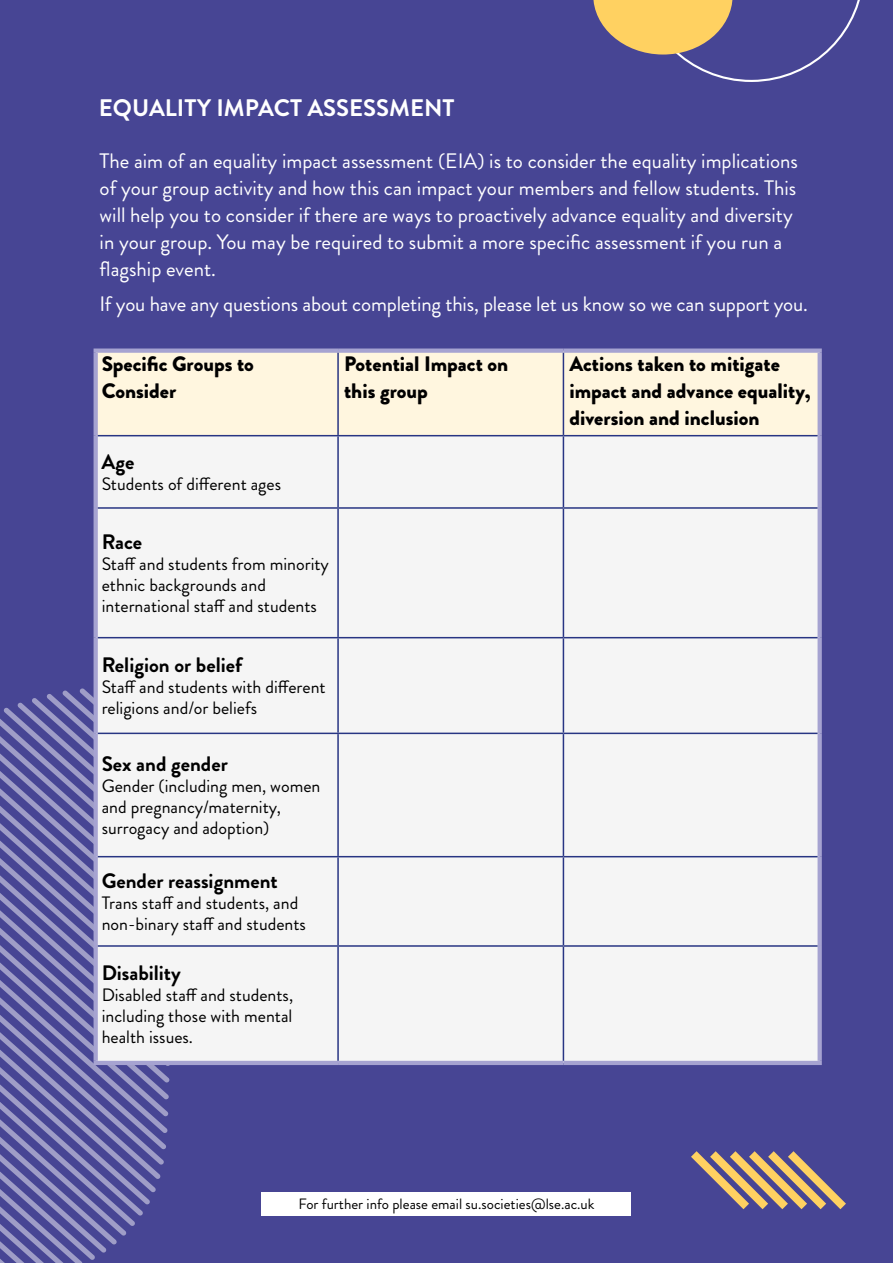
<style>
.page{position:relative;width:893px;height:1263px;background:#474594}
.page>*{position:absolute;margin:0;border:0;box-sizing:border-box;transform-origin:0 0}
.t1{font:700 23.85px "Brandon Grotesque";color:#fff}
.t2{font:20.85px/26.8px "Brandon Grotesque";color:#fff}
.t3{font:900 20.85px/26.8px "Brandon Grotesque";color:#000}
.t4{font:700 20.85px "Brandon Grotesque";color:#000}
.t5{font:18px/21px "Brandon Grotesque";color:#000}
.t6{font:15px "Brandon Grotesque";color:#000}
</style>
<div class="page">
<div style="left:262px;top:1192px;width:369px;height:24px;background:#fff"></div>
<svg style="left:0;top:688px;width:170px;height:575px"></svg>
<div style="left:98px;top:353px;width:719px;height:82px;background:#fff6df"></div>
<div style="left:98px;top:436px;width:719px;height:625px;background:#f5f5f5"></div>
<div style="left:94px;top:348px;width:244px;height:5px;background:#a6a3d1"></div>
<svg style="left:94px;top:353px;width:4px;height:83px"></svg>
<div style="left:338px;top:348px;width:225px;height:5px;background:#a6a3d1"></div>
<div style="left:563px;top:348px;width:259px;height:5px;background:#a6a3d1"></div>
<div style="left:817px;top:353px;width:5px;height:83px;background:#a6a3d1"></div>
<svg style="left:94px;top:436px;width:4px;height:72px"></svg>
<div style="left:817px;top:436px;width:5px;height:72px;background:#a6a3d1"></div>
<svg style="left:94px;top:508px;width:4px;height:130px"></svg>
<div style="left:817px;top:508px;width:5px;height:130px;background:#a6a3d1"></div>
<svg style="left:94px;top:638px;width:4px;height:95px"></svg>
<div style="left:817px;top:638px;width:5px;height:95px;background:#a6a3d1"></div>
<svg style="left:94px;top:733px;width:4px;height:124px"></svg>
<div style="left:817px;top:733px;width:5px;height:124px;background:#a6a3d1"></div>
<svg style="left:94px;top:857px;width:4px;height:89px"></svg>
<div style="left:817px;top:857px;width:5px;height:89px;background:#a6a3d1"></div>
<svg style="left:94px;top:946px;width:4px;height:115px"></svg>
<div style="left:817px;top:946px;width:5px;height:115px;background:#a6a3d1"></div>
<hr style="left:94px;top:1061px;width:244px;height:4px;background:#a6a3d1">
<hr style="left:338px;top:1061px;width:225px;height:4px;background:#a6a3d1">
<hr style="left:563px;top:1061px;width:259px;height:4px;background:#a6a3d1">
<hr style="left:337px;top:353px;width:2px;height:82px;background:#283583">
<hr style="left:563px;top:353px;width:1px;height:82px;background:#283583">
<hr style="left:98px;top:435px;width:240px;height:1px;background:#283583">
<hr style="left:338px;top:435px;width:225px;height:1px;background:#283583">
<hr style="left:337px;top:436px;width:2px;height:71px;background:#283583">
<hr style="left:563px;top:435px;width:254px;height:1px;background:#283583">
<hr style="left:563px;top:436px;width:1px;height:71px;background:#283583">
<hr style="left:98px;top:507px;width:240px;height:2px;background:#283583">
<hr style="left:338px;top:507px;width:225px;height:2px;background:#283583">
<hr style="left:337px;top:509px;width:2px;height:128px;background:#283583">
<hr style="left:563px;top:507px;width:254px;height:2px;background:#283583">
<hr style="left:563px;top:509px;width:1px;height:128px;background:#283583">
<hr style="left:98px;top:637px;width:240px;height:1px;background:#283583">
<hr style="left:338px;top:637px;width:225px;height:1px;background:#283583">
<hr style="left:337px;top:638px;width:2px;height:95px;background:#283583">
<hr style="left:563px;top:637px;width:254px;height:1px;background:#283583">
<hr style="left:563px;top:638px;width:1px;height:95px;background:#283583">
<hr style="left:98px;top:733px;width:240px;height:1px;background:#283583">
<hr style="left:338px;top:733px;width:225px;height:1px;background:#283583">
<hr style="left:337px;top:734px;width:2px;height:122px;background:#283583">
<hr style="left:563px;top:733px;width:254px;height:1px;background:#283583">
<hr style="left:563px;top:734px;width:1px;height:122px;background:#283583">
<hr style="left:98px;top:856px;width:240px;height:1px;background:#283583">
<hr style="left:338px;top:856px;width:225px;height:1px;background:#283583">
<hr style="left:337px;top:857px;width:2px;height:88px;background:#283583">
<hr style="left:563px;top:856px;width:254px;height:1px;background:#283583">
<hr style="left:563px;top:857px;width:1px;height:88px;background:#283583">
<hr style="left:98px;top:945px;width:240px;height:2px;background:#283583">
<hr style="left:338px;top:945px;width:225px;height:2px;background:#283583">
<hr style="left:337px;top:947px;width:2px;height:114px;background:#283583">
<hr style="left:563px;top:945px;width:254px;height:2px;background:#283583">
<hr style="left:563px;top:947px;width:1px;height:114px;background:#283583">
<svg style="left:593px;top:0;width:267px;height:82px"></svg>
<svg style="left:691px;top:1151px;width:155px;height:58px"></svg>
<p class="t1" style="left:99px;top:91px;width:357px">EQUALITY IMPACT ASSESSMENT</p>
<p class="t2" style="left:100px;top:148px;width:700px">The aim of an equality impact assessment (EIA) is to consider the equality implications of your group activity and how this can impact your members and fellow students. This will help you to consider if there are ways to proactively advance equality and diversity in your group. You may be required to submit a more specific assessment if you run a flagship event.</p>
<p class="t2" style="left:100px;top:291px;width:710px">If you have any questions about completing this, please let us know so we can support you.</p>
<p class="t3" style="left:102px;top:351px;width:154px">Specific Groups to<br>Consider</p>
<p class="t3" style="left:344px;top:351px;width:166px">Potential Impact on this group</p>
<p class="t3" style="left:569px;top:351px;width:243px">Actions taken to mitigate impact and advance equality, diversion and inclusion</p>
<p class="t4" style="left:102px;top:447px;width:34px">Age</p>
<p class="t5" style="left:102px;top:473px;width:181px">Students of different ages</p>
<p class="t4" style="left:102px;top:527px;width:42px">Race</p>
<p class="t5" style="left:102px;top:553px;width:229px">Staff and students from minority ethnic backgrounds and international staff and students</p>
<p class="t4" style="left:102px;top:650px;width:142px">Religion or belief</p>
<p class="t5" style="left:102px;top:676px;width:226px">Staff and students with different religions and/or beliefs</p>
<p class="t4" style="left:102px;top:749px;width:128px">Sex and gender</p>
<p class="t5" style="left:102px;top:775px;width:220px">Gender (including men, women and pregnancy/maternity, surrogacy and adoption)</p>
<p class="t4" style="left:102px;top:866px;width:178px">Gender reassignment</p>
<p class="t5" style="left:102px;top:892px;width:206px">Trans staff and students, and non-binary staff and students</p>
<p class="t4" style="left:102px;top:959px;width:81px">Disability</p>
<p class="t5" style="left:102px;top:985px;width:193px;text-align:justify">Disabled staff and students, including those with mental health issues.</p>
<p class="t6" style="left:298px;top:1193px;width:298px">For further info please email su.societies@lse.ac.uk</p>
</div>
